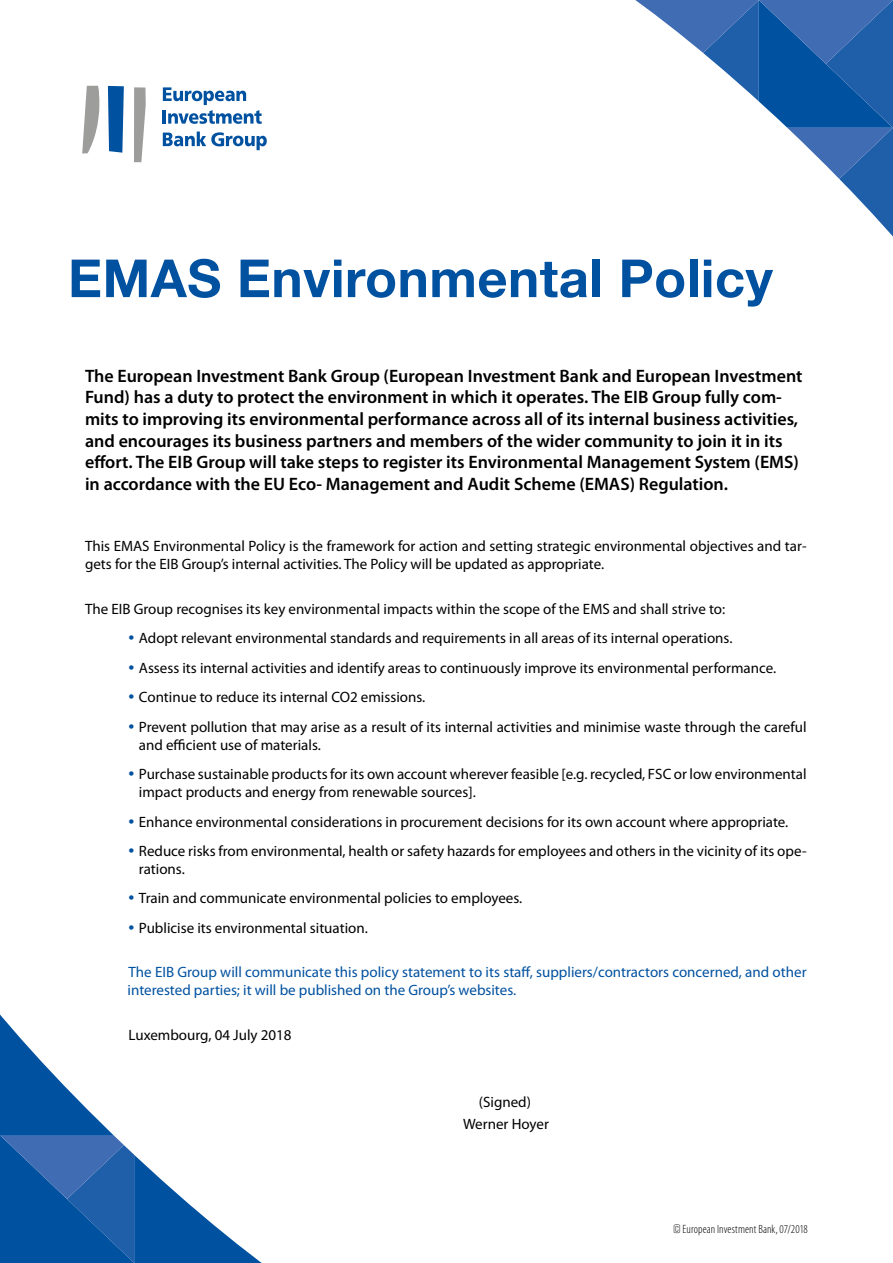
<style>
.page{position:relative;width:893px;height:1263px;background:#fff}
.page>*{position:absolute;margin:0;border:0;box-sizing:border-box;transform-origin:0 0}
.t1{font:700 52.5px "Helvetica Neue";letter-spacing:.01em;color:#0051a0}
.t2{font:600 18px/21.6px "Myriad Pro";color:#000}
.t3{font:15px/18px "Myriad Pro";color:#000}
.t4{font:15px/18px "Myriad Pro";color:#0051a0}
.t5{font:300 condensed 12px "Myriad Pro";letter-spacing:.005em;color:#000}
.s1{font-size:21px;color:#0051a0}
.s2{font-family:"Rift";font-stretch:normal}
</style>
<div class="page">
<svg style="left:163px;top:87px;width:99px;height:37px"></svg>
<svg style="left:82px;top:86px;width:17px;height:68px"></svg>
<svg style="left:108px;top:86px;width:16px;height:67px"></svg>
<svg style="left:134px;top:87px;width:12px;height:75px"></svg>
<svg style="left:163px;top:132px;width:104px;height:18px"></svg>
<svg style="left:635px;top:0;width:258px;height:237px"></svg>
<svg style="left:0;top:1014px;width:262px;height:249px"></svg>
<h1 class="t1" style="left:68px;top:237px;width:706px">EMAS Environmental Policy</h1>
<p class="t2" style="left:85px;top:365px;width:719px">The European Investment Bank Group (European Investment Bank and European Investment Fund) has a duty to protect the environment in which it operates. The EIB Group fully com&shy;mits to improving its environmental performance across all of its internal business activities, and encourages its business partners and members of the wider community to join it in its effort. The EIB Group will take steps to register its Environmental Management System (EMS) in accordance with the EU Eco- Management and Audit Scheme (EMAS) Regulation.</p>
<p class="t3" style="left:85px;top:538px;width:723px">This EMAS Environmental Policy is the framework for action and setting strategic environmental objectives and tar&shy;gets for the EIB Group’s internal activities. The Policy will be updated as appropriate.</p>
<p class="t3" style="left:85px;top:600px;width:642px">The EIB Group recognises its key environmental impacts within the scope of the EMS and shall strive to:</p>
<p class="t3" style="left:129px;top:629px;width:605px"><span class="s1">•</span> Adopt relevant environmental standards and requirements in all areas of its internal operations.</p>
<p class="t3" style="left:129px;top:659px;width:649px"><span class="s1">•</span> Assess its internal activities and identify areas to continuously improve its environmental performance.</p>
<p class="t3" style="left:129px;top:688px;width:298px"><span class="s1">•</span> Continue to reduce its internal CO2 emissions.</p>
<p class="t3" style="left:139px;top:718px;width:669px;text-indent:-10px"><span class="s1">•</span> Prevent pollution that may arise as a result of its internal activities and minimise waste through the careful and efficient use of materials.</p>
<p class="t3" style="left:139px;top:765px;width:669px;text-indent:-10px"><span class="s1">•</span> Purchase sustainable products for its own account wherever feasible [e.g. recycled, FSC or low environmental impact products and energy from renewable sources].</p>
<p class="t3" style="left:129px;top:813px;width:661px"><span class="s1">•</span> Enhance environmental considerations in procurement decisions for its own account where appropriate.</p>
<p class="t3" style="left:139px;top:842px;width:669px;text-indent:-10px"><span class="s1">•</span> Reduce risks from environmental, health or safety hazards for employees and others in the vicinity of its ope&shy;rations.</p>
<p class="t3" style="left:129px;top:890px;width:395px"><span class="s1">•</span> Train and communicate environmental policies to employees.</p>
<p class="t3" style="left:129px;top:919px;width:241px"><span class="s1">•</span> Publicise its environmental situation.</p>
<p class="t4" style="left:128px;top:964px;width:680px">The EIB Group will communicate this policy statement to its staff, suppliers/contractors concerned, and other interested parties; it will be published on the Group’s websites.</p>
<p class="t3" style="left:129px;top:1026px;width:165px">Luxembourg, 04 July 2018</p>
<p class="t3" style="left:463px;top:1091px;width:87px;line-height:22.2px;text-align:center">(Signed)<br>Werner Hoyer</p>
<p class="t5" style="left:673px;top:1223px;width:136px"><span class="s2">©</span> European Investment Bank, 07/2018</p>
</div>
